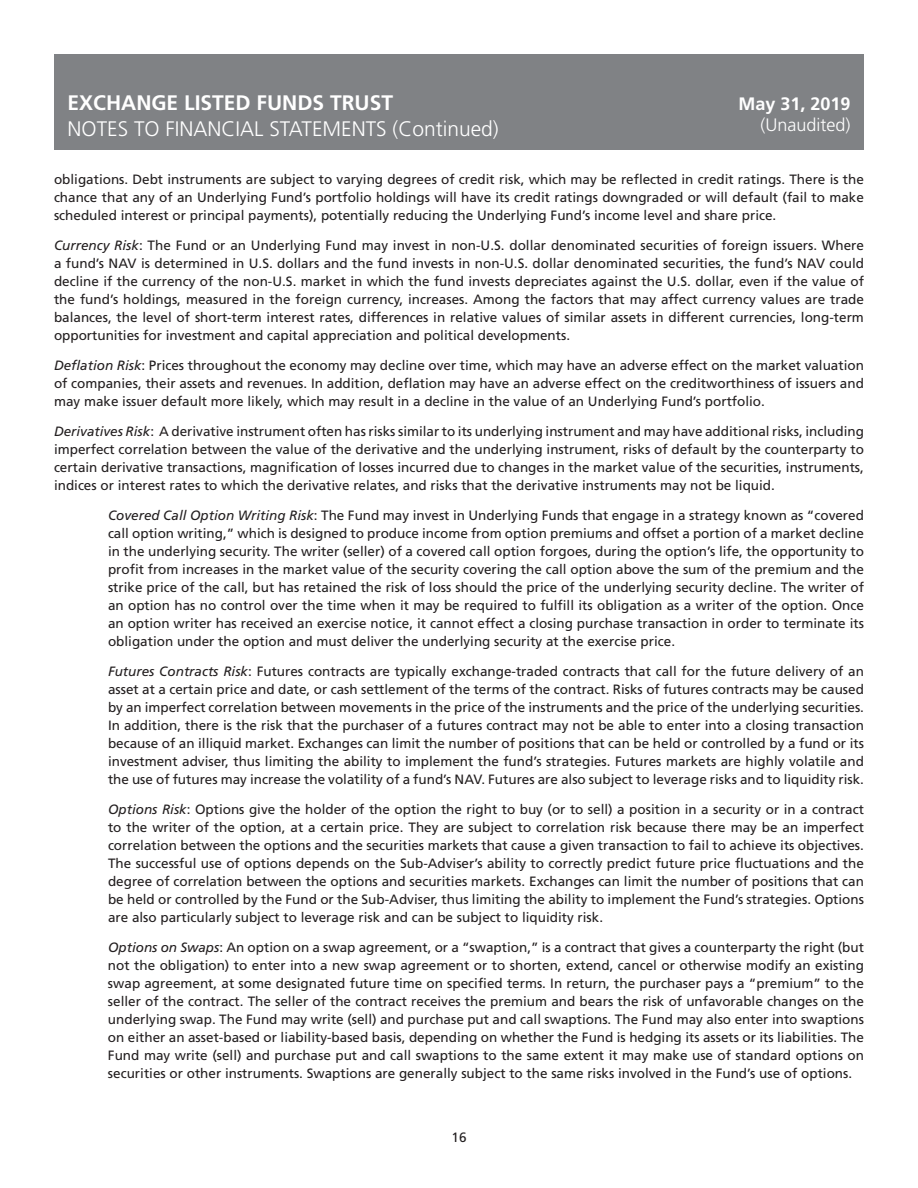
<style>
.page{position:relative;width:918px;height:1188px;background:#fff}
.page>*{position:absolute;margin:0;border:0;box-sizing:border-box;transform-origin:0 0}
.t1{font:300 21px "Frutiger LT Std";color:#fff}
.t2{font:700 21px "Frutiger LT Std";color:#fff}
.t3{font:300 18px "Frutiger LT Std";color:#fff}
.t4{font:700 18px "Frutiger LT Std";color:#fff}
.t5{font:13.5px/18px "Frutiger LT Std";color:#231f20;text-align:justify}
.s1{font-style:italic}
</style>
<div class="page">
<div style="left:54px;top:54px;width:810px;height:96px;background:#808285"></div>
<h1 class="t2" style="left:68px;top:94px;width:327px">EXCHANGE LISTED FUNDS TRUST</h1>
<h1 class="t1" style="left:68px;top:121px;width:433px">NOTES TO FINANCIAL STATEMENTS (Continued)</h1>
<h2 class="t4" style="left:738px;top:96px;width:114px">May 31, 2019</h2>
<h2 class="t3" style="left:760px;top:117px;width:92px">(Unaudited)</h2>
<p class="t5" style="left:54px;top:172px;width:811px">obligations. Debt instruments are subject to varying degrees of credit risk, which may be reflected in credit ratings. There is the chance that any of an Underlying Fund’s portfolio holdings will have its credit ratings downgraded or will default (fail to make scheduled interest or principal payments), potentially reducing the Underlying Fund’s income level and share price.</p>
<p class="t5" style="left:54px;top:238px;width:812px"><span class="s1">Currency Risk</span>: The Fund or an Underlying Fund may invest in non-U.S. dollar denominated securities of foreign issuers. Where a fund’s NAV is determined in U.S. dollars and the fund invests in non-U.S. dollar denominated securities, the fund’s NAV could decline if the currency of the non-U.S. market in which the fund invests depreciates against the U.S. dollar, even if the value of the fund’s holdings, measured in the foreign currency, increases. Among the factors that may affect currency values are trade balances, the level of short-term interest rates, differences in relative values of similar assets in different currencies, long-term opportunities for investment and capital appreciation and political developments.</p>
<p class="t5" style="left:54px;top:358px;width:812px"><span class="s1">Deflation Risk</span>: Prices throughout the economy may decline over time, which may have an adverse effect on the market valuation of companies, their assets and revenues. In addition, deflation may have an adverse effect on the creditworthiness of issuers and may make issuer default more likely, which may result in a decline in the value of an Underlying Fund’s portfolio.</p>
<p class="t5" style="left:54px;top:424px;width:812px"><span class="s1">Derivatives Risk</span>: A derivative instrument often has risks similar to its underlying instrument and may have additional risks, including imperfect correlation between the value of the derivative and the underlying instrument, risks of default by the counterparty to certain derivative transactions, magnification of losses incurred due to changes in the market value of the securities, instruments, indices or interest rates to which the derivative relates, and risks that the derivative instruments may not be liquid.</p>
<p class="t5" style="left:108px;top:508px;width:758px"><span class="s1">Covered Call Option Writing Risk</span>: The Fund may invest in Underlying Funds that engage in a strategy known as “covered call option writing,” which is designed to produce income from option premiums and offset a portion of a market decline in the underlying security. The writer (seller) of a covered call option forgoes, during the option’s life, the opportunity to profit from increases in the market value of the security covering the call option above the sum of the premium and the strike price of the call, but has retained the risk of loss should the price of the underlying security decline. The writer of an option has no control over the time when it may be required to fulfill its obligation as a writer of the option. Once an option writer has received an exercise notice, it cannot effect a closing purchase transaction in order to terminate its obligation under the option and must deliver the underlying security at the exercise price.</p>
<p class="t5" style="left:108px;top:663px;width:758px"><span class="s1">Futures Contracts Risk</span>: Futures contracts are typically exchange-traded contracts that call for the future delivery of an asset at a certain price and date, or cash settlement of the terms of the contract. Risks of futures contracts may be caused by an imperfect correlation between movements in the price of the instruments and the price of the underlying securities.<br>In addition, there is the risk that the purchaser of a futures contract may not be able to enter into a closing transaction because of an illiquid market. Exchanges can limit the number of positions that can be held or controlled by a fund or its investment adviser, thus limiting the ability to implement the fund’s strategies. Futures markets are highly volatile and the use of futures may increase the volatility of a fund’s NAV. Futures are also subject to leverage risks and to liquidity risk.</p>
<p class="t5" style="left:108px;top:801px;width:758px"><span class="s1">Options Risk</span>: Options give the holder of the option the right to buy (or to sell) a position in a security or in a contract to the writer of the option, at a certain price. They are subject to correlation risk because there may be an imperfect correlation between the options and the securities markets that cause a given transaction to fail to achieve its objectives.<br>The successful use of options depends on the Sub-Adviser’s ability to correctly predict future price fluctuations and the degree of correlation between the options and securities markets. Exchanges can limit the number of positions that can be held or controlled by the Fund or the Sub-Adviser, thus limiting the ability to implement the Fund’s strategies. Options are also particularly subject to leverage risk and can be subject to liquidity risk.</p>
<p class="t5" style="left:108px;top:939px;width:758px"><span class="s1">Options on Swaps</span>: An option on a swap agreement, or a “swaption,” is a contract that gives a counterparty the right (but not the obligation) to enter into a new swap agreement or to shorten, extend, cancel or otherwise modify an existing swap agreement, at some designated future time on specified terms. In return, the purchaser pays a “premium” to the seller of the contract. The seller of the contract receives the premium and bears the risk of unfavorable changes on the underlying swap. The Fund may write (sell) and purchase put and call swaptions. The Fund may also enter into swaptions on either an asset-based or liability-based basis, depending on whether the Fund is hedging its assets or its liabilities. The Fund may write (sell) and purchase put and call swaptions to the same extent it may make use of standard options on securities or other instruments. Swaptions are generally subject to the same risks involved in the Fund’s use of options.</p>
<p class="t5" style="left:451px;top:1130px;width:17px">16</p>
</div>
